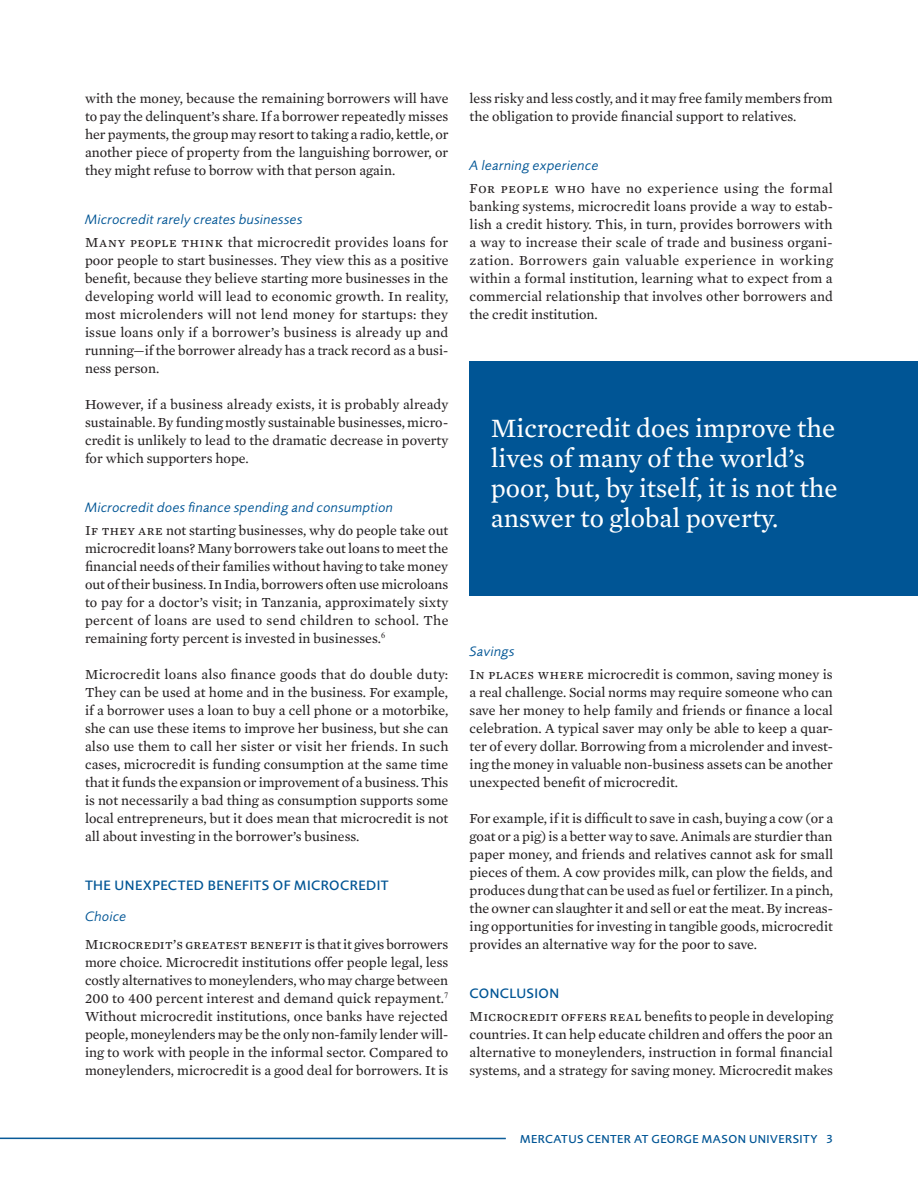
<style>
.page{position:relative;width:918px;height:1188px;background:#fff}
.page>*{position:absolute;margin:0;border:0;box-sizing:border-box;transform-origin:0 0}
.t1{font:27px/30px "Mercury Text G2";color:#fff}
.t2{font:14.1px/18px "Mercury Text G2";color:#231f20;text-align:justify}
.t3{font:italic 14.1px "Foundry Sans";letter-spacing:.025em;color:#005595}
.t4{font:14.1px "Mercury Text G2 Roman SC";letter-spacing:.015em;color:#231f20}
.t5{font:500 14.1px "Foundry Sans";letter-spacing:.03em;color:#005595}
.t6{font:500 12px "Foundry Sans";letter-spacing:.035em;color:#005595}
.s1{font-family:"Mercury Text G2 Roman SC"}
.s2{font-family:"Mercury Text G2"}
</style>
<div class="page">
<hr style="left:0;top:1138px;width:506px;height:1px;background:#005595">
<div style="left:470px;top:362px;width:448px;height:234px;background:#005595"></div>
<p class="t2" style="left:85px;top:89px;width:365px">with the money, because the remaining borrowers will have to pay the delinquent’s share. If a borrower repeatedly misses her payments, the group may resort to taking a radio, kettle, or another piece of property from the languishing borrower, or they might refuse to borrow with that person again.</p>
<p class="t3" style="left:85px;top:212px;width:219px">Microcredit rarely creates businesses</p>
<p class="t2" style="left:85px;top:233px;width:365px"><span class="s1">Many people think</span> that microcredit provides loans for poor people to start businesses. They view this as a positive benefit, because they believe starting more businesses in the developing world will lead to economic growth. In reality, most microlenders will not lend money for startups: they issue loans only if a borrower’s business is already up and running—if the borrower already has a track record as a busi&shy;ness person.</p>
<p class="t2" style="left:85px;top:395px;width:365px">However, if a business already exists, it is probably already sustainable. By funding mostly sustainable businesses, micro&shy;credit is unlikely to lead to the dramatic decrease in poverty for which supporters hope.</p>
<p class="t3" style="left:85px;top:500px;width:310px">Microcredit does finance spending and consumption</p>
<p class="t2" style="left:85px;top:522px;width:365px"><span class="s1">If they are</span> not starting businesses, why do people take out microcredit loans? Many borrowers take out loans to meet the financial needs of their families without having to take money out of their business. In India, borrowers often use microloans to pay for a doctor’s visit; in Tanzania, approximately sixty percent of loans are used to send children to school. The remaining forty percent is invested in businesses.<sup>6</sup></p>
<p class="t2" style="left:85px;top:665px;width:365px">Microcredit loans also finance goods that do double duty:<br>They can be used at home and in the business. For example, if a borrower uses a loan to buy a cell phone or a motorbike, she can use these items to improve her business, but she can also use them to call her sister or visit her friends. In such cases, microcredit is funding consumption at the same time that it funds the expansion or improvement of a business. This is not necessarily a bad thing as consumption supports some local entrepreneurs, but it does mean that microcredit is not all about investing in the borrower’s business.</p>
<p class="t5" style="left:85px;top:878px;width:77px">THE UNEXPECTE</p>
<p class="t5" style="left:194px;top:878px;width:32px">D BENE</p>
<p class="t5" style="left:242px;top:878px;width:74px">FITS OF MICROCRE</p>
<p class="t5" style="left:366px;top:878px;width:17px">DIT</p>
<p class="t3" style="left:85px;top:909px;width:43px">Choice</p>
<p class="t4" style="left:85px;top:936px;width:365px">Microcredit’s greatest benefit <span class="s2">is that it gives borrowers</span></p>
<p class="t2" style="left:85px;top:953px;width:365px">more choice. Microcredit institutions offer people legal, less costly alternatives to moneylenders, who may charge between 200 to 400 percent interest and demand quick repayment.<sup>7<br></sup>Without microcredit institutions, once banks have rejected people, moneylenders may be the only non-family lender will&shy;ing to work with people in the informal sector. Compared to moneylenders, microcredit is a good deal for borrowers. It is</p>
<p class="t2" style="left:470px;top:89px;width:364px">less risky and less costly, and it may free family members from the obligation to provide financial support to relatives.</p>
<p class="t3" style="left:470px;top:158px;width:130px">A learning experience</p>
<p class="t2" style="left:470px;top:179px;width:365px"><span class="s1">For people who</span> have no experience using the formal banking systems, microcredit loans provide a way to estab&shy;lish a credit history. This, in turn, provides borrowers with a way to increase their scale of trade and business organi&shy;zation. Borrowers gain valuable experience in working within a formal institution, learning what to expect from a commercial relationship that involves other borrowers and the credit institution.</p>
<h1 class="t1" style="left:491px;top:413px;width:348px">Microcredit does improve the lives of many of the world’s poor, but, by itself, it is not the answer to global poverty.</h1>
<p class="t3" style="left:470px;top:644px;width:47px">Savings</p>
<p class="t2" style="left:470px;top:665px;width:365px"><span class="s1">In places where</span> microcredit is common, saving money is a real challenge. Social norms may require someone who can save her money to help family and friends or finance a local celebration. A typical saver may only be able to keep a quar&shy;ter of every dollar. Borrowing from a microlender and invest&shy;ing the money in valuable non-business assets can be another unexpected benefit of microcredit.</p>
<p class="t2" style="left:470px;top:810px;width:365px">For example, if it is difficult to save in cash, buying a cow (or a goat or a pig) is a better way to save. Animals are sturdier than paper money, and friends and relatives cannot ask for small pieces of them. A cow provides milk, can plow the fields, and produces dung that can be used as fuel or fertilizer. In a pinch, the owner can slaughter it and sell or eat the meat. By increas&shy;ing opportunities for investing in tangible goods, microcredit provides an alternative way for the poor to save.</p>
<p class="t5" style="left:470px;top:986px;width:19px">CONCLUSION</p>
<p class="t2" style="left:470px;top:1008px;width:365px"><span class="s1">Microcredit offers real</span> benefits to people in developing countries. It can help educate children and offers the poor an alternative to moneylenders, instruction in formal financial systems, and a strategy for saving money. Microcredit makes</p>
<p class="t6" style="left:520px;top:1133px;width:314px">MERCATUS CENTER AT GEORGE MASON UNIVERSITY 3</p>
</div>
